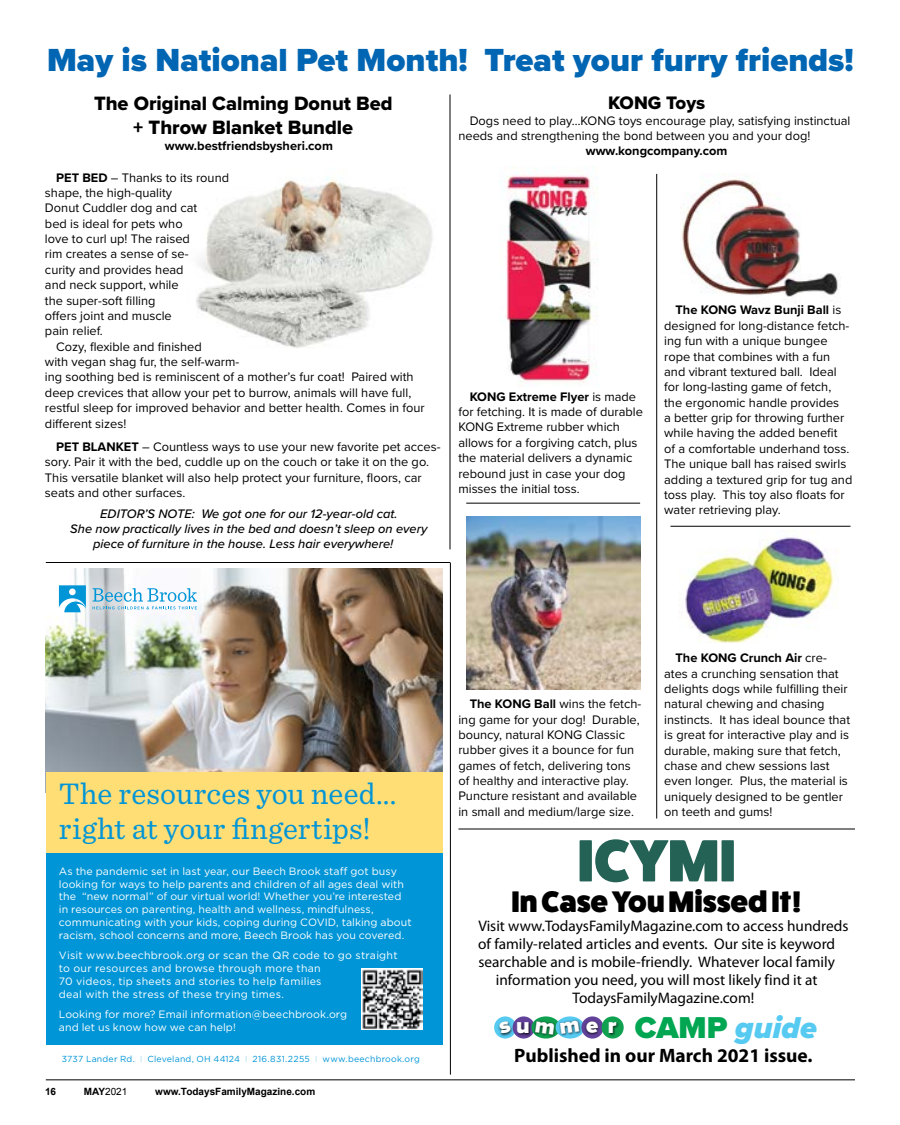
<style>
.page{position:relative;width:900px;height:1125px;background:#fff}
.page>*{position:absolute;margin:0;border:0;box-sizing:border-box;transform-origin:0 0}
.t1{font:800 59.75px "Fat Frank";color:#246256}
.t2{font:900 33.12px "Proxima Nova";color:#0065b2}
.t3{font:31.25px/35px "Sentinel";letter-spacing:.005em;color:#0095d7}
.t4{font:italic 900 31.25px "Proxima Nova";color:#56caf1}
.t5{font:800 29.88px "Fat Frank";color:#000}
.t6{font:900 22.5px "Proxima Nova";color:#fff}
.t7{font:20px/24px "Proxima Nova Extrabld";color:#000;text-align:center}
.t8{font:700 19.38px "Myriad Pro";color:#000}
.t9{font:18.75px "Proxima Nova Extrabld";color:#000}
.t10{font:15.25px "Myriad Pro";color:#000}
.t11{font:12.75px/15.4px "Proxima Nova";color:#000}
.t12{font:italic 500 12.75px "Proxima Nova";color:#000}
.t13{font:700 12.75px "Proxima Nova";color:#000}
.t14{font:10.62px/12.8px "Gotham";letter-spacing:.005em;color:#fff}
.t15{font:10.62px/12.8px "Gotham";letter-spacing:.025em;color:#fff}
.t16{font:700 10px "Arial";color:#000}
.t17{font:10px "Arial";color:#000}
.t18{font:8.75px "Gotham";letter-spacing:.025em;color:#0095d7}
.s1{font-weight:700}
.s2{font-weight:100}
.s3{font-style:normal;font-size:22.5px;color:#fff}
.s4{font-style:normal;color:#00a651}
</style>
<div class="page">
<hr style="left:46px;top:1080px;width:809px;height:1px;background:#000">
<hr style="left:46px;top:562px;width:404px;height:1px;background:#000">
<hr style="left:450px;top:562px;width:1px;height:513px;background:#000">
<img style="left:196px;top:177px;width:237px;height:171px">
<img style="left:46px;top:568px;width:396px;height:204px">
<div style="left:46px;top:792px;width:396px;height:253px;background:#0095d7"></div>
<div style="left:46px;top:570px;width:166px;height:58px;background:#fff;opacity:.4"></div>
<svg style="left:59px;top:585px;width:27px;height:27px"></svg>
<svg style="left:93px;top:588px;width:104px;height:21px"></svg>
<div style="left:46px;top:772px;width:396px;height:81px;background:#ffde75"></div>
<img style="left:361px;top:968px;width:62px;height:62px">
<img style="left:682px;top:537px;width:156px;height:106px">
<img style="left:466px;top:516px;width:174px;height:174px">
<hr style="left:450px;top:94px;width:1px;height:455px;background:#000">
<img style="left:500px;top:166px;width:98px;height:217px">
<img style="left:681px;top:174px;width:157px;height:127px">
<hr style="left:657px;top:174px;width:1px;height:645px;background:#000">
<hr style="left:466px;top:503px;width:174px;height:1px;background:#000">
<hr style="left:671px;top:526px;width:180px;height:1px;background:#000">
<hr style="left:458px;top:829px;width:397px;height:1px;background:#000">
<svg style="left:494px;top:1016px;width:22px;height:23px"></svg>
<div style="left:513px;top:1016px;width:22px;height:23px;background:#614199;border-radius:50%"></div>
<svg style="left:531px;top:1016px;width:29px;height:23px"></svg>
<svg style="left:556px;top:1016px;width:29px;height:23px"></svg>
<svg style="left:581px;top:1016px;width:23px;height:23px"></svg>
<div style="left:498px;top:1021px;width:15px;height:16px;background:#000;opacity:.75"></div>
<div style="left:602px;top:1016px;width:22px;height:23px;background:#0fa050;border-radius:50%"></div>
<div style="left:517px;top:1022px;width:14px;height:15px;background:#000;opacity:.75"></div>
<div style="left:533px;top:1020px;width:24px;height:18px;background:#000;opacity:.75"></div>
<div style="left:559px;top:1020px;width:24px;height:16px;background:#000;opacity:.75"></div>
<div style="left:584px;top:1020px;width:16px;height:15px;background:#000;opacity:.75"></div>
<div style="left:609px;top:1022px;width:10px;height:13px;background:#000;opacity:.75"></div>
<svg style="left:498px;top:1020px;width:14px;height:14px"></svg>
<svg style="left:535px;top:1020px;width:44px;height:14px"></svg>
<svg style="left:586px;top:1021px;width:12px;height:12px"></svg>
<h2 class="t2" style="left:47px;top:35px;width:808px">May is National Pet Month! Treat your furry friends!</h2>
<h3 class="t7" style="left:94px;top:91px;width:300px">The Original Calming Donut Bed + Throw Blanket Bundle</h3>
<p class="t13" style="left:165px;top:136px;width:170px">www.bestfriendsbysheri.com</p>
<p class="t11" style="left:56px;top:169px;width:174px"><span class="s1">PET BED</span> – Thanks to its round</p>
<p class="t11" style="left:45px;top:184px;width:129px">shape, the high-quality</p>
<p class="t11" style="left:45px;top:200px;width:154px">Donut Cuddler dog and cat</p>
<p class="t11" style="left:45px;top:215px;width:139px">bed is ideal for pets who</p>
<p class="t11" style="left:45px;top:231px;width:146px">love to curl up! The raised</p>
<p class="t11" style="left:45px;top:246px;width:145px">rim creates a sense of se-</p>
<p class="t11" style="left:45px;top:261px;width:140px">curity and provides head</p>
<p class="t11" style="left:45px;top:277px;width:135px">and neck support, while</p>
<p class="t11" style="left:45px;top:292px;width:112px">the super-soft filling</p>
<p class="t11" style="left:45px;top:307px;width:128px">offers joint and muscle</p>
<p class="t11" style="left:45px;top:323px;width:59px">pain relief.</p>
<p class="t11" style="left:56px;top:338px;width:147px">Cozy, flexible and finished</p>
<p class="t11" style="left:45px;top:354px;width:196px">with vegan shag fur, the self-warm-</p>
<p class="t11" style="left:45px;top:369px;width:370px">ing soothing bed is reminiscent of a mother’s fur coat! Paired with</p>
<p class="t11" style="left:45px;top:384px;width:368px">deep crevices that allow your pet to burrow, animals will have full,</p>
<p class="t11" style="left:45px;top:400px;width:381px">restful sleep for improved behavior and better health. Comes in four</p>
<p class="t11" style="left:45px;top:415px;width:83px">different sizes!</p>
<p class="t11" style="left:45px;top:438px;width:397px;text-indent:11px"><span class="s1">PET BLANKET</span> – Countless ways to use your new favorite pet acces&shy;sory. Pair it with the bed, cuddle up on the couch or take it on the go.<br>This versatile blanket will also help protect your furniture, floors, car seats and other surfaces.</p>
<p class="t12" style="left:100px;top:504px;width:299px">EDITOR’S NOTE: We got one for our 12-year-old cat.</p>
<p class="t12" style="left:70px;top:519px;width:359px">She now practically lives in the bed and doesn’t sleep on every</p>
<p class="t12" style="left:93px;top:535px;width:302px">piece of furniture in the house. Less hair everywhere!</p>
<h3 class="t9" style="left:608px;top:89px;width:99px">KONG Toys</h3>
<p class="t11" style="left:458px;top:112px;width:394px;text-indent:11px">Dogs need to play…KONG toys encourage play, satisfying instinctual needs and strengthening the bond between you and your dog!</p>
<p class="t13" style="left:586px;top:142px;width:143px">www.kongcompany.com</p>
<p class="t11" style="left:458px;top:388px;width:186px;text-indent:11px"><span class="s1">KONG Extreme Flyer</span> is made for fetching. It is made of durable<br>KONG Extreme rubber which allows for a forgiving catch, plus the material delivers a dynamic rebound just in case your dog misses the initial toss.</p>
<p class="t11" style="left:664px;top:302px;width:190px;text-indent:11px"><span class="s1">The KONG Wavz Bunji Ball</span> is designed for long-distance fetch&shy;ing fun with a unique bungee rope that combines with a fun and vibrant textured ball. Ideal for long-lasting game of fetch, the ergonomic handle provides<br>a better grip for throwing further while having the added benefit<br>of a comfortable underhand toss.<br>The unique ball has raised swirls adding a textured grip for tug and toss play. This toy also floats for water retrieving play.</p>
<h3 class="t3" style="left:59px;top:774px;width:339px">The resources you need... right at your fingertips!</h3>
<p class="t14" style="left:59px;top:865px;width:354px">As the pandemic set in last year, our Beech Brook staff got busy looking for ways to help parents and children of all ages deal with the “new normal” of our virtual world! Whether you’re interested in resources on parenting, health and wellness, mindfulness, communicating with your kids, coping during COVID, talking about racism, school concerns and more, Beech Brook has you covered.</p>
<p class="t15" style="left:59px;top:949px;width:340px">Visit www.beechbrook.org or scan the QR code to go straight to our resources and browse through more than<br>70 videos, tip sheets and stories to help families<br>deal with the stress of these trying times.</p>
<p class="t14" style="left:59px;top:1008px;width:290px">Looking for more? Email information@beechbrook.org and let us know how we can help!</p>
<p class="t18" style="left:62px;top:1053px;width:360px">3737 Lander Rd. <span class="s2">I</span> Cleveland, OH 44124 <span class="s2">I</span> 216.831.2255 <span class="s2">I</span> www.beechbrook.org</p>
<p class="t16" style="left:45px;top:1085px;width:13px">16</p>
<p class="t17" style="left:84px;top:1085px;width:45px"><span class="s1">MAY</span>2021</p>
<p class="t16" style="left:155px;top:1085px;width:162px">www.TodaysFamilyMagazine.com</p>
<p class="t11" style="left:664px;top:650px;width:187px;text-indent:11px"><span class="s1">The KONG Crunch Air</span> cre&shy;ates a crunching sensation that delights dogs while fulfilling their natural chewing and chasing instincts. It has ideal bounce that is great for interactive play and is durable, making sure that fetch, chase and chew sessions last even longer. Plus, the material is uniquely designed to be gentler on teeth and gums!</p>
<h1 class="t1" style="left:577px;top:827px;width:160px">ICYMI</h1>
<h3 class="t5" style="left:511px;top:885px;width:292px">In Case You Missed It!</h3>
<p class="t10" style="left:478px;top:916px;width:371px">Visit www.TodaysFamilyMagazine.com to access hundreds</p>
<p class="t10" style="left:478px;top:935px;width:358px">of family-related articles and events. Our site is keyword</p>
<p class="t10" style="left:479px;top:952px;width:358px">searchable and is mobile-friendly. Whatever local family</p>
<p class="t10" style="left:496px;top:970px;width:323px">information you need, you will most likely find it at</p>
<p class="t10" style="left:573px;top:988px;width:183px">TodaysFamilyMagazine.com!</p>
<h3 class="t6" style="left:516px;top:1009px;width:15px">u</h3>
<h3 class="t4" style="left:608px;top:1004px;width:211px"><span class="s3">r</span> <span class="s4">CAMP</span> guide</h3>
<h3 class="t8" style="left:514px;top:1043px;width:300px">Published in our March 2021 issue.</h3>
<p class="t11" style="left:458px;top:696px;width:184px;text-indent:11px"><span class="s1">The KONG Ball</span> wins the fetch&shy;ing game for your dog! Durable, bouncy, natural KONG Classic rubber gives it a bounce for fun games of fetch, delivering tons of healthy and interactive play.<br>Puncture resistant and available in small and medium/large size.</p>
</div>
